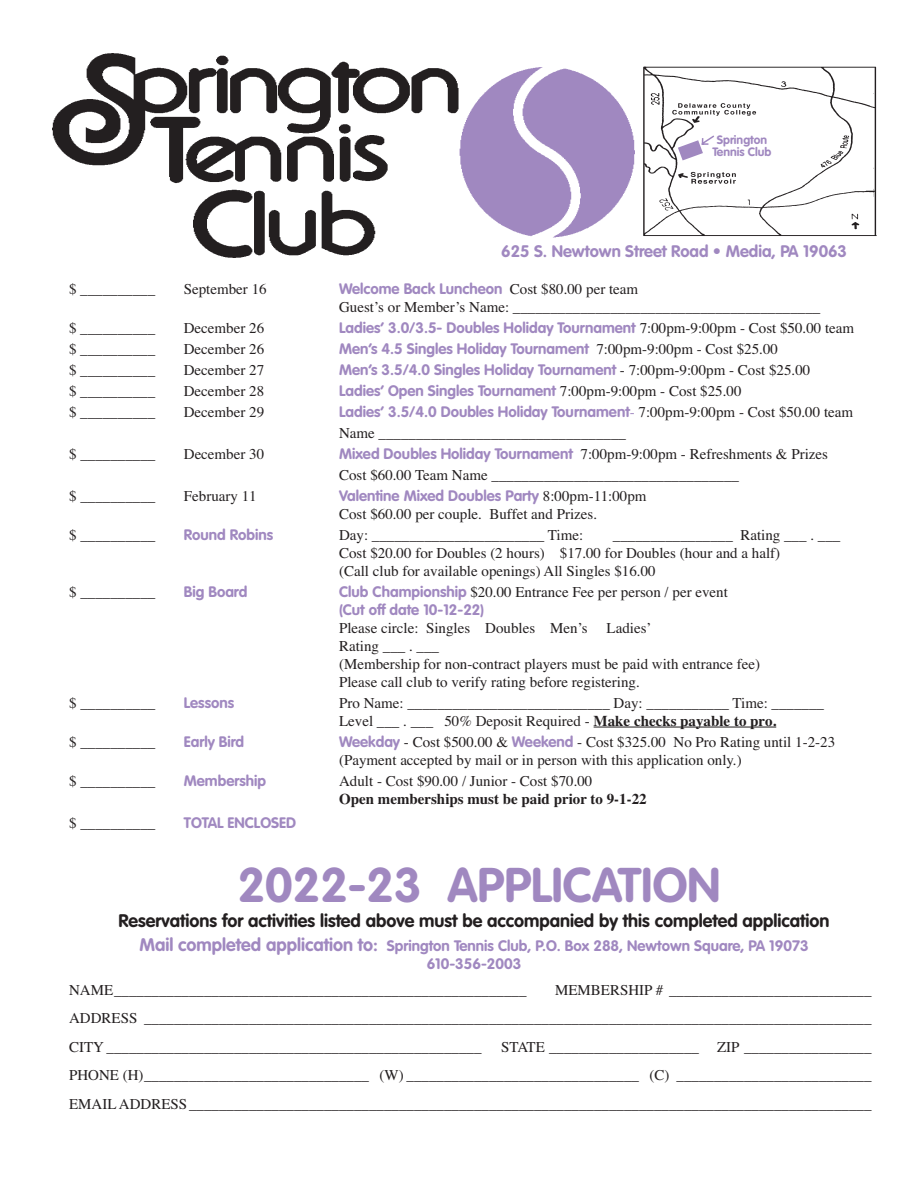
<style>
.page{position:relative;width:918px;height:1188px;background:#fff}
.page>*{position:absolute;margin:0;border:0;box-sizing:border-box;transform-origin:0 0}
.t1{font:700 48px "VAG Rounded";color:#a088c0}
.t2{font:700 18px "VAG Rounded";color:#231f20}
.t3{font:700 16.5px "VAG Rounded";color:#a088c0}
.t4{font:15px/18px "Times";color:#231f20}
.t5{font:700 15px/18px "VAG Rounded";color:#a088c0;text-align:center}
.t6{font:700 15px "Times";color:#231f20}
.t7{font:700 12px/12px "VAG Rounded";letter-spacing:-.005em;color:#a088c0;text-align:center}
.s1{font-family:"Times";font-weight:400;color:#231f20}
.s2{font-family:"Times";font-weight:400}
.s3{font-family:"VAG Rounded";font-weight:700;color:#a088c0}
.s4{font-weight:700}
.s5{font-size:18px}
</style>
<div class="page">
<hr style="left:594px;top:727px;width:182px;height:1px;background:#231f20">
<img style="left:461px;top:67px;width:174px;height:171px">
<img style="left:643px;top:66px;width:234px;height:170px">
<img style="left:52px;top:54px;width:409px;height:204px">
<svg style="left:678px;top:134px;width:38px;height:26px"></svg>
<p class="t7" style="left:713px;top:134px;width:60px">Springton<br>Tennis Club</p>
<p class="t3" style="left:501px;top:242px;width:347px">625 S. Newtown Street Road • Media, PA 19063</p>
<p class="t4" style="left:69px;top:281px;width:88px">$ __________</p>
<p class="t4" style="left:184px;top:281px;width:84px">September 16</p>
<p class="t5" style="left:339px;top:280px;width:301px">Welcome Back Luncheon <span class="s1">Cost $80.00 per team</span></p>
<p class="t4" style="left:339px;top:299px;width:483px">Guest’s or Member’s Name: _________________________________________</p>
<p class="t4" style="left:69px;top:320px;width:88px">$ __________</p>
<p class="t4" style="left:184px;top:320px;width:82px">December 26</p>
<p class="t5" style="left:339px;top:319px;width:517px">Ladies’ 3.0/3.5- Doubles Holiday Tournament <span class="s1">7:00pm-9:00pm - Cost $50.00 team</span></p>
<p class="t4" style="left:69px;top:341px;width:88px">$ __________</p>
<p class="t4" style="left:184px;top:341px;width:82px">December 26</p>
<p class="t5" style="left:339px;top:340px;width:440px">Men’s 4.5 Singles Holiday Tournament <span class="s1">7:00pm-9:00pm - Cost $25.00</span></p>
<p class="t4" style="left:69px;top:362px;width:88px">$ __________</p>
<p class="t4" style="left:184px;top:362px;width:82px">December 27</p>
<p class="t5" style="left:339px;top:361px;width:473px">Men’s 3.5/4.0 Singles Holiday Tournament <span class="s1">- 7:00pm-9:00pm - Cost $25.00</span></p>
<p class="t4" style="left:69px;top:383px;width:88px">$ __________</p>
<p class="t4" style="left:184px;top:383px;width:82px">December 28</p>
<p class="t5" style="left:339px;top:382px;width:404px">Ladies’ Open Singles Tournament <span class="s1">7:00pm-9:00pm - Cost $25.00</span></p>
<p class="t4" style="left:69px;top:404px;width:88px">$ __________</p>
<p class="t4" style="left:184px;top:404px;width:82px">December 29</p>
<p class="t5" style="left:339px;top:403px;width:516px">Ladies’ 3.5/4.0 Doubles Holiday Tournament<span class="s2">-</span> <span class="s1">7:00pm-9:00pm - Cost $50.00 team</span></p>
<p class="t4" style="left:339px;top:425px;width:289px">Name _________________________________</p>
<p class="t4" style="left:69px;top:446px;width:88px">$ __________</p>
<p class="t4" style="left:184px;top:446px;width:82px">December 30</p>
<p class="t4" style="left:339px;top:444px;width:490px;line-height:21px"><span class="s3">Mixed Doubles Holiday Tournament</span> 7:00pm-9:00pm - Refreshments &amp; Prizes<br>Cost $60.00 Team Name _________________________________</p>
<p class="t4" style="left:69px;top:488px;width:88px">$ __________</p>
<p class="t4" style="left:184px;top:488px;width:74px">February 11</p>
<p class="t5" style="left:339px;top:487px;width:309px">Valentine Mixed Doubles Party <span class="s1">8:00pm-11:00pm</span></p>
<p class="t4" style="left:339px;top:506px;width:260px">Cost $60.00 per couple. Buffet and Prizes.</p>
<p class="t4" style="left:69px;top:527px;width:88px">$ __________</p>
<p class="t5" style="left:184px;top:526px;width:91px">Round Robins</p>
<p class="t4" style="left:339px;top:527px;width:246px">Day: _______________________ Time:</p>
<p class="t4" style="left:339px;top:527px;width:503px;text-indent:274px">________________ Rating ___ . ___<br>Cost $20.00 for Doubles (2 hours) $17.00 for Doubles (hour and a half)<br>(Call club for available openings) All Singles $16.00</p>
<p class="t4" style="left:69px;top:584px;width:88px">$ __________</p>
<p class="t5" style="left:184px;top:583px;width:65px">Big Board</p>
<p class="t4" style="left:339px;top:584px;width:390px"><span class="s3">Club Championship</span> $20.00 Entrance Fee per person / per event</p>
<p class="t5" style="left:339px;top:601px;width:147px">(Cut off date 10-12-22)</p>
<p class="t4" style="left:339px;top:620px;width:250px">Please circle: Singles Doubles Men’s</p>
<p class="t4" style="left:607px;top:620px;width:46px">Ladies’</p>
<p class="t4" style="left:339px;top:638px;width:423px">Rating ___ . ___<br>(Membership for non-contract players must be paid with entrance fee)<br>Please call club to verify rating before registering.</p>
<p class="t4" style="left:69px;top:695px;width:88px">$ __________</p>
<p class="t5" style="left:184px;top:694px;width:52px">Lessons</p>
<p class="t4" style="left:339px;top:695px;width:487px">Pro Name: ___________________________ Day: ___________ Time: _______<br>Level ___ . ___ 50% Deposit Required - <span class="s4">Make checks payable to pro.</span></p>
<p class="t4" style="left:69px;top:734px;width:88px">$ __________</p>
<p class="t5" style="left:184px;top:733px;width:62px">Early Bird</p>
<p class="t4" style="left:339px;top:734px;width:498px"><span class="s3">Weekday</span> - Cost $500.00 &amp; <span class="s3">Weekend</span> - Cost $325.00 No Pro Rating until 1-2-23 (Payment accepted by mail or in person with this application only.)</p>
<p class="t4" style="left:69px;top:773px;width:88px">$ __________</p>
<p class="t5" style="left:184px;top:772px;width:84px">Membership</p>
<p class="t4" style="left:339px;top:773px;width:255px">Adult - Cost $90.00 / Junior - Cost $70.00</p>
<p class="t6" style="left:339px;top:785px;width:309px">Open memberships must be paid prior to 9-1-22</p>
<p class="t4" style="left:69px;top:815px;width:88px">$ __________</p>
<p class="t5" style="left:184px;top:814px;width:114px">TOTAL ENCLOSED</p>
<h1 class="t1" style="left:238px;top:856px;width:484px">2022-23 APPLICATION</h1>
<p class="t2" style="left:119px;top:910px;width:712px">Reservations for activities listed above must be accompanied by this completed application</p>
<p class="t5" style="left:139px;top:937px;width:671px"><span class="s5">Mail completed application to:</span> Springton Tennis Club, P.O. Box 288, Newtown Square, PA 19073<br>610-356-2003</p>
<p class="t4" style="left:69px;top:981px;width:459px">NAME _______________________________________________________</p>
<p class="t4" style="left:69px;top:976px;width:804px;line-height:28.5px;text-align:justify;text-indent:486px">MEMBERSHIP # ___________________________ ADDRESS _________________________________________________________________________________________________ CITY __________________________________________________</p>
<p class="t4" style="left:69px;top:1033px;width:804px;line-height:28.5px;text-align:justify;text-indent:432px">STATE ____________________ ZIP _________________ PHONE (H) ______________________________ (W) _______________________________ (C) __________________________ EMAIL ADDRESS ___________________________________________________________________________________________</p>
</div>
